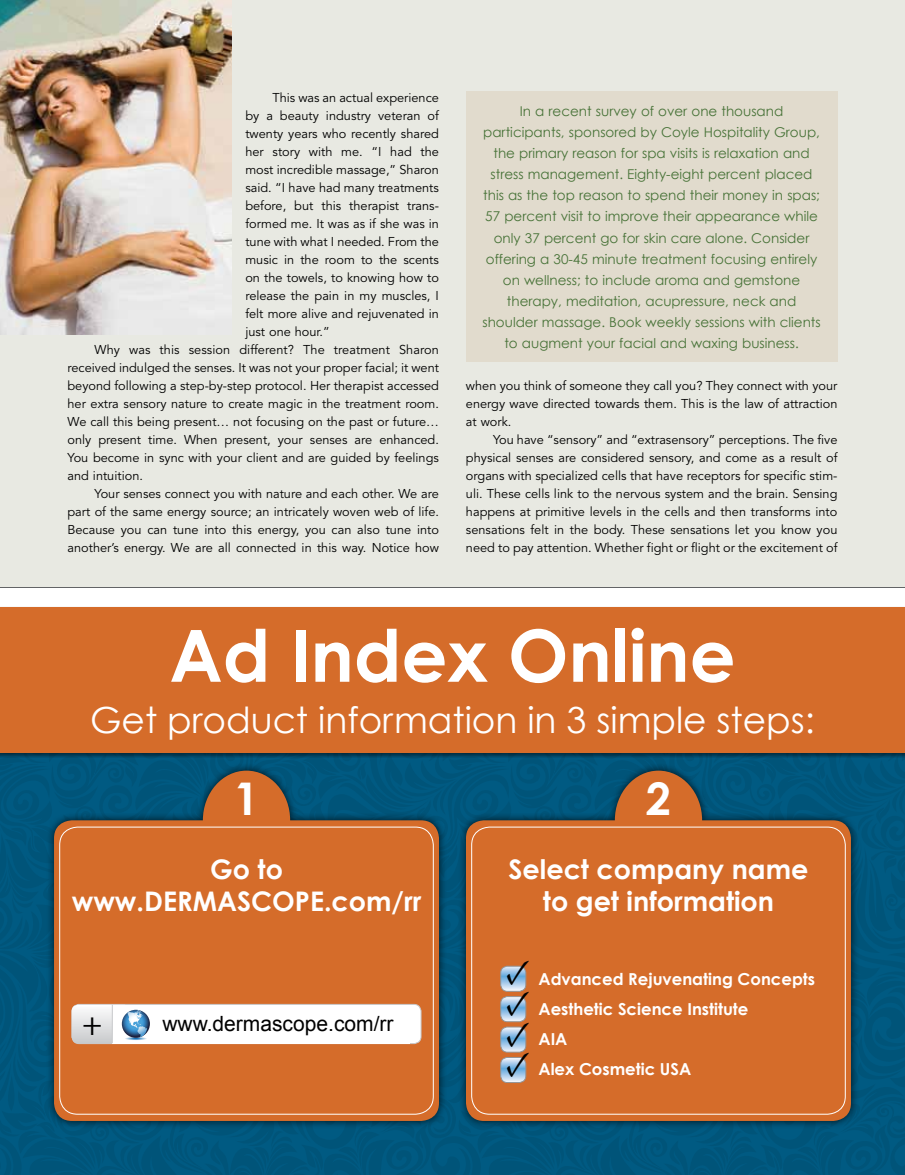
<style>
.page{position:relative;width:905px;height:1175px;background:#fff}
.page>*{position:absolute;margin:0;border:0;box-sizing:border-box;transform-origin:0 0}
.t1{font:700 72px "Century Gothic";color:#fff}
.t2{font:700 45px "Century Gothic";color:#fff}
.t3{font:36px "Century Gothic";color:#fff}
.t4{font:36px/30.6px "Minion Pro";color:#000;text-align:justify}
.t5{font:700 27px/32.4px "Century Gothic";color:#fff;text-align:center}
.t6{font:21px "Arial";color:#000}
.t7{font:700 16.5px/30px "Century Gothic";color:#fff}
.t8{font:13.5px/21px "Century Gothic";color:#477237;text-align:center}
.t9{font:12.75px/18px "Avenir";color:#000;text-align:justify}
</style>
<div class="page">
<div style="left:0;top:0;width:904px;height:588px;background:#e8e9e2"></div>
<div style="left:466px;top:92px;width:371px;height:270px;background:#e1dbcd"></div>
<hr style="left:0;top:587px;width:904px;height:1px;background:#636466">
<div style="left:0;top:758px;width:440px;height:416px;background:#00557b"></div>
<div style="left:440px;top:758px;width:464px;height:416px;background:#00567c"></div>
<div style="left:0;top:606px;width:904px;height:152px;background:#000;opacity:.5"></div>
<div style="left:0;top:608px;width:904px;height:144px;background:#d56c2a"></div>
<div style="left:46px;top:762px;width:401px;height:367px;background:#000;opacity:.75"></div>
<div style="left:54px;top:820px;width:385px;height:300px;background:#d56c2a;border-radius:18px"></div>
<div style="left:203px;top:770px;width:87px;height:100px;background:#d56c2a;border-radius:50%"></div>
<div style="left:458px;top:762px;width:401px;height:367px;background:#000;opacity:.75"></div>
<div style="left:466px;top:820px;width:384px;height:300px;background:#d56c2a;border-radius:18px"></div>
<div style="left:615px;top:770px;width:87px;height:100px;background:#d56c2a;border-radius:50%"></div>
<div style="left:471px;top:826px;width:374px;height:288px;border:1px solid #fff;border-radius:18px"></div>
<div style="left:59px;top:826px;width:374px;height:288px;border:1px solid #fff;border-radius:18px"></div>
<div style="left:72px;top:1004px;width:349px;height:39px;background:#fff;border-radius:7px"></div>
<div style="left:72px;top:1004px;width:349px;height:40px;border:1px solid #c7c8ca;border-radius:7px"></div>
<div style="left:112px;top:1004px;width:297px;height:39px;background:#fff"></div>
<hr style="left:125px;top:1037px;width:22px;height:3px;background:#e3edf5;border-radius:50%">
<hr style="left:126px;top:1037px;width:20px;height:3px;background:#c6dded;border-radius:50%">
<svg style="left:122px;top:1009px;width:28px;height:28px"></svg>
<svg style="left:72px;top:1004px;width:72px;height:39px"></svg>
<svg style="left:500px;top:966px;width:26px;height:55px"></svg>
<div style="left:500px;top:996px;width:26px;height:25px;border:1px solid #939598;border-radius:7px"></div>
<div style="left:500px;top:1026px;width:26px;height:26px;border:1px solid #939598;border-radius:7px"></div>
<svg style="left:500px;top:1027px;width:26px;height:55px"></svg>
<div style="left:500px;top:1057px;width:26px;height:25px;border:1px solid #939598;border-radius:7px"></div>
<img style="left:0;top:0;width:232px;height:335px">
<p class="t9" style="left:272px;top:88px;width:168px">This was an actual experience</p>
<p class="t9" style="left:245px;top:106px;width:195px">by a beauty industry veteran of</p>
<p class="t9" style="left:245px;top:124px;width:195px">twenty years who recently shared</p>
<p class="t9" style="left:245px;top:142px;width:195px">her story with me. “I had the</p>
<p class="t9" style="left:245px;top:160px;width:195px">most incredible massage,” Sharon</p>
<p class="t9" style="left:245px;top:178px;width:195px">said. “I have had many treatments</p>
<p class="t9" style="left:245px;top:196px;width:195px">before, but this therapist trans-</p>
<p class="t9" style="left:245px;top:215px;width:195px">formed me. It was as if she was in</p>
<p class="t9" style="left:245px;top:233px;width:195px">tune with what I needed. From the</p>
<p class="t9" style="left:245px;top:251px;width:195px">music in the room to the scents</p>
<p class="t9" style="left:245px;top:269px;width:195px">on the towels, to knowing how to</p>
<p class="t9" style="left:245px;top:287px;width:195px">release the pain in my muscles, I</p>
<p class="t9" style="left:245px;top:305px;width:195px">felt more alive and rejuvenated in</p>
<p class="t9" style="left:245px;top:323px;width:86px">just one hour.”</p>
<p class="t9" style="left:94px;top:341px;width:346px">Why was this session different? The treatment Sharon</p>
<p class="t9" style="left:67px;top:359px;width:373px">received indulged the senses. It was not your proper facial; it went</p>
<p class="t9" style="left:67px;top:377px;width:373px">beyond following a step-by-step protocol. Her therapist accessed</p>
<p class="t9" style="left:67px;top:395px;width:373px">her extra sensory nature to create magic in the treatment room.</p>
<p class="t9" style="left:67px;top:413px;width:373px">We call this being present… not focusing on the past or future…</p>
<p class="t9" style="left:67px;top:431px;width:373px">only present time. When present, your senses are enhanced.</p>
<p class="t9" style="left:67px;top:449px;width:373px">You become in sync with your client and are guided by feelings</p>
<p class="t9" style="left:67px;top:467px;width:77px">and intuition.</p>
<p class="t9" style="left:94px;top:485px;width:346px">Your senses connect you with nature and each other. We are</p>
<p class="t9" style="left:67px;top:503px;width:373px">part of the same energy source; an intricately woven web of life.</p>
<p class="t9" style="left:67px;top:521px;width:373px">Because you can tune into this energy, you can also tune into</p>
<p class="t9" style="left:67px;top:539px;width:373px">another’s energy. We are all connected in this way. Notice how</p>
<p class="t8" style="left:482px;top:101px;width:340px">In a recent survey of over one thousand participants, sponsored by Coyle Hospitality Group, the primary reason for spa visits is relaxation and stress management. Eighty-eight percent placed this as the top reason to spend their money in spas; 57 percent visit to improve their appearance while only 37 percent go for skin care alone. Consider offering a 30-45 minute treatment focusing entirely on wellness; to include aroma and gemstone therapy, meditation, acupressure, neck and shoulder massage. Book weekly sessions with clients to augment your facial and waxing business.</p>
<p class="t9" style="left:466px;top:376px;width:373px">when you think of someone they call you? They connect with your energy wave directed towards them. This is the law of attraction at work.</p>
<p class="t9" style="left:466px;top:430px;width:373px;text-indent:27px">You have “sensory” and “extrasensory” perceptions. The five physical senses are considered sensory, and come as a result of organs with specialized cells that have receptors for specific stim&shy;uli. These cells link to the nervous system and the brain. Sensing happens at primitive levels in the cells and then transforms into sensations felt in the body. These sensations let you know you need to pay attention. Whether fight or flight or the excitement of</p>
<h1 class="t1" style="left:169px;top:610px;width:567px">Ad Index Online</h1>
<h3 class="t3" style="left:90px;top:697px;width:726px">Get product information in 3 simple steps:</h3>
<h2 class="t2" style="left:234px;top:770px;width:27px">1</h2>
<h2 class="t2" style="left:646px;top:770px;width:27px">2</h2>
<h3 class="t5" style="left:72px;top:852px;width:351px">Go to www.DERMASCOPE.com/rr</h3>
<h3 class="t5" style="left:508px;top:852px;width:301px">Select company name to get information</h3>
<h3 class="t4" style="left:82px;top:1007px;width:22px">+</h3>
<h3 class="t6" style="left:162px;top:1010px;width:233px">www.dermascope.com/rr</h3>
<h3 class="t4" style="left:506px;top:956px;width:26px">✓ ✓ ✓ ✓</h3>
<p class="t7" style="left:538px;top:963px;width:278px">Advanced Rejuvenating Concepts<br>Aesthetic Science Institute<br>AIA<br>Alex Cosmetic USA</p>
</div>
